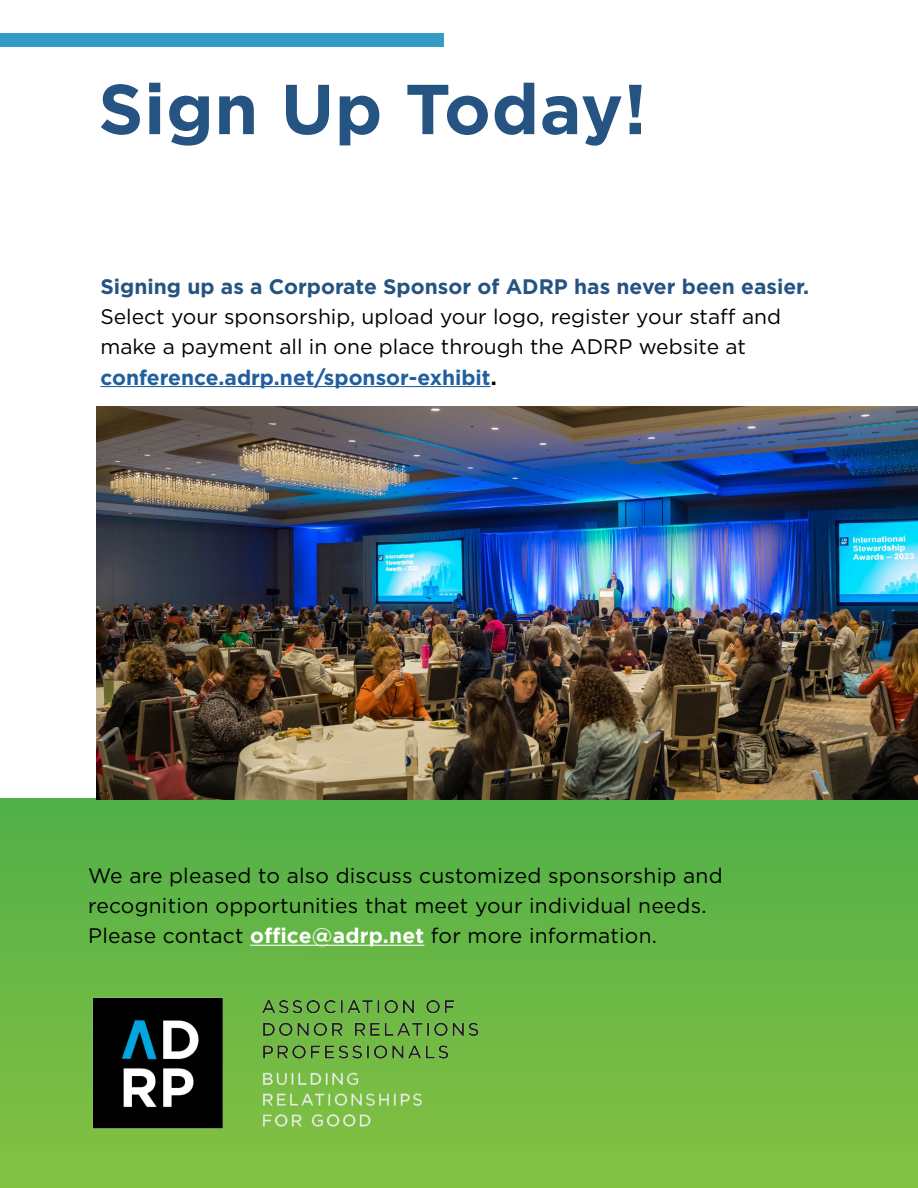
<style>
.page{position:relative;width:918px;height:1188px;background:#fff}
.page>*{position:absolute;margin:0;border:0;box-sizing:border-box;transform-origin:0 0}
.t1{font:700 70.5px "Gotham";letter-spacing:.01em;color:#255382}
.t2{font:21px/30px "Gotham";letter-spacing:.005em;color:#000}
.t3{font:700 21px "Gotham";color:#255382}
.s1{font-weight:700;color:#215e9e}
.s2{font-weight:700}
.s3{font-weight:700;color:#fff}
</style>
<div class="page">
<div style="left:0;top:798px;width:918px;height:390px;background:linear-gradient(to bottom,#51b048,#85c142)"></div>
<hr style="left:250px;top:945px;width:174px;height:1px;background:#fff">
<hr style="left:100px;top:386px;width:391px;height:1px;background:#215e9e">
<img style="left:96px;top:406px;width:822px;height:393px">
<div style="left:0;top:33px;width:443px;height:13px;background:#369bc5"></div>
<img style="left:88px;top:993px;width:396px;height:141px">
<h1 class="t1" style="left:98px;top:62px;width:550px">Sign Up Today!</h1>
<p class="t3" style="left:100px;top:273px;width:710px">Signing up as a Corporate Sponsor of ADRP has never been easier.</p>
<p class="t2" style="left:100px;top:302px;width:682px">Select your sponsorship, upload your logo, register your staff and make a payment all in one place through the ADRP website at <span class="s1">conference.adrp.net/sponsor-exhibit</span><span class="s2">.</span></p>
<p class="t2" style="left:88px;top:860px;width:636px">We are pleased to also discuss customized sponsorship and recognition opportunities that meet your individual needs.<br>Please contact <span class="s3">office@adrp.net</span> for more information.</p>
</div>
